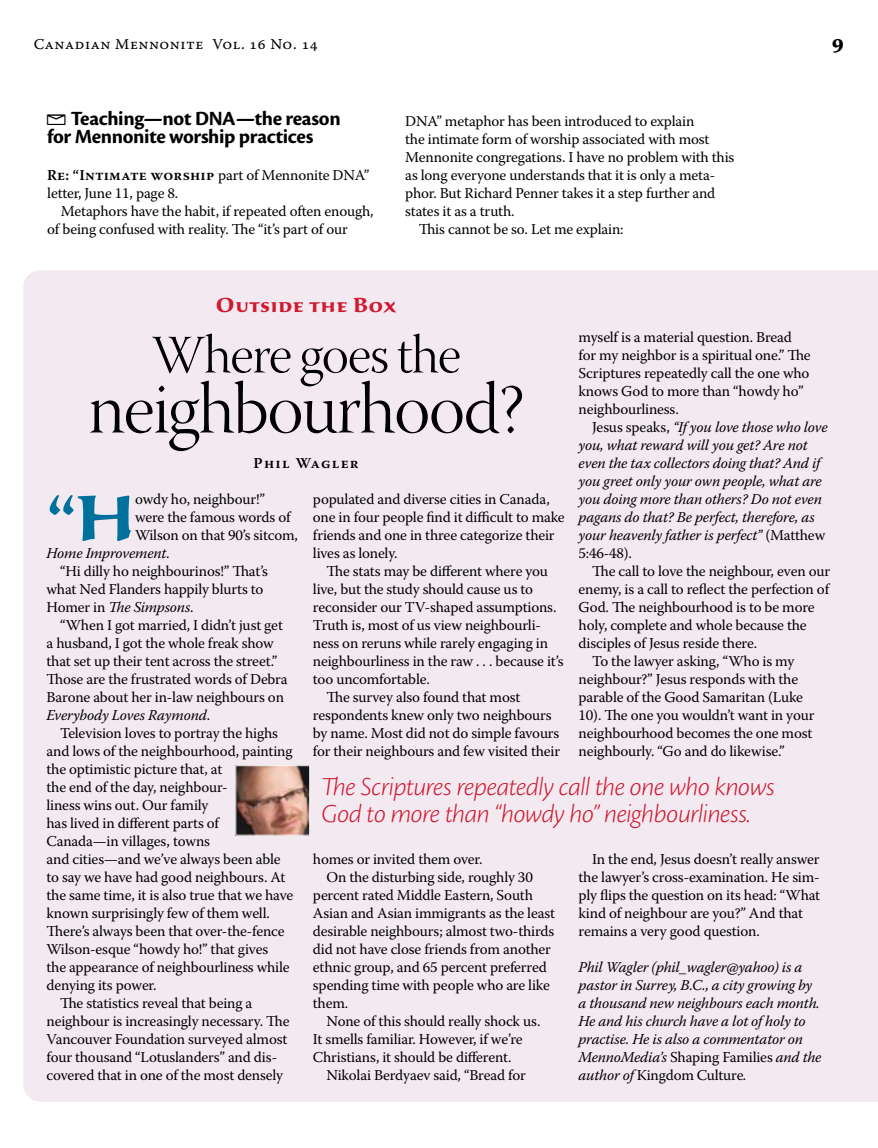
<style>
.page{position:relative;width:878px;height:1148px;background:#fff}
.page>*{position:absolute;margin:0;border:0;box-sizing:border-box;transform-origin:0 0}
.t1{font:72px "Warnock Pro Light Disp";letter-spacing:-.02em;color:#000}
.t2{font:700 66.3px "Sava Pro";color:#00719d}
.t3{font:54px "Warnock Pro Light Disp";letter-spacing:-.02em;color:#000}
.t4{font:italic 300 27px/27px "Cronos Pro";letter-spacing:-.02em;color:#cf1a30}
.t5{font:700 21px/18px "Cronos Pro";letter-spacing:-.02em;color:#000}
.t6{font:700 21px "Sava Pro";letter-spacing:.035em;color:#cf1a30}
.t7{font:700 21px "Sava Pro";color:#000}
.t8{font:15px/18px "Warnock Pro";letter-spacing:-.01em;color:#000}
.t9{font:italic 15px/18px "Warnock Pro";letter-spacing:-.01em;color:#000}
.t10{font:15px "Warnock Pro Capt";letter-spacing:.035em;color:#000}
.t11{font:600 15px "Warnock Pro";letter-spacing:.09em;color:#000}
.s1{font-family:"Canadian Mennonite";font-weight:400}
.s2{font-weight:600}
.s3{font-style:normal}
</style>
<div class="page">
<div style="left:23px;top:270px;width:855px;height:831px;background:#f3eaf1"></div>
<img style="left:237px;top:767px;width:71px;height:66px">
<div style="left:235px;top:765px;width:75px;height:70px;border:1px solid #fff"></div>
<p class="t10" style="left:34px;top:35px;width:285px">Canadian Mennonite Vol. 16 No. 14</p>
<h3 class="t7" style="left:832px;top:28px;width:14px">9</h3>
<h3 class="t5" style="left:47px;top:110px;width:295px"><span class="s1">E</span> Teaching—not DNA—the reason for Mennonite worship practices</h3>
<p class="t8" style="left:47px;top:166px;width:323px"><span class="s2">Re: “Intimate worship</span> part of Mennonite DNA” letter, June 11, page 8.</p>
<p class="t8" style="left:47px;top:202px;width:328px;text-indent:14px">Metaphors have the habit, if repeated often enough, of being confused with reality. The “it’s part of our</p>
<p class="t8" style="left:405px;top:112px;width:291px">DNA” metaphor has been introduced to explain</p>
<p class="t8" style="left:405px;top:130px;width:306px">the intimate form of worship associated with most</p>
<p class="t8" style="left:405px;top:148px;width:331px">Mennonite congregations. I have no problem with this</p>
<p class="t8" style="left:405px;top:166px;width:311px">as long everyone understands that it is only a meta-</p>
<p class="t8" style="left:405px;top:184px;width:311px">phor. But Richard Penner takes it a step further and</p>
<p class="t8" style="left:405px;top:202px;width:111px">states it as a truth.</p>
<p class="t8" style="left:418px;top:220px;width:206px">This cannot be so. Let me explain:</p>
<h3 class="t6" style="left:216px;top:291px;width:182px">Outside the Box</h3>
<h3 class="t3" style="left:151px;top:326px;width:311px">Where goes the</h3>
<p class="t8" style="left:578px;top:328px;width:234px">myself is a material question. Bread for my neighbor is a spiritual one.” The Scriptures repeatedly call the one who knows God to more than “howdy ho” neighbourliness.</p>
<p class="t9" style="left:578px;top:418px;width:251px;text-indent:14px"><span class="s3">Jesus speaks,</span> “If you love those who love you, what reward will you get? Are not even the tax collectors doing that? And if you greet only your own people, what are you doing more than others? Do not even pagans do that? Be perfect, therefore, as your heavenly father is perfect” <span class="s3">(Matthew 5:46-48).</span></p>
<p class="t8" style="left:592px;top:562px;width:239px">The call to love the neighbour, even our</p>
<p class="t8" style="left:578px;top:580px;width:252px">enemy, is a call to reflect the perfection of</p>
<p class="t8" style="left:578px;top:598px;width:237px">God. The neighbourhood is to be more</p>
<p class="t8" style="left:578px;top:616px;width:229px">holy, complete and whole because the</p>
<p class="t8" style="left:578px;top:634px;width:180px">disciples of Jesus reside there.</p>
<p class="t8" style="left:592px;top:652px;width:204px">To the lawyer asking, “Who is my</p>
<p class="t8" style="left:578px;top:670px;width:221px">neighbour?” Jesus responds with the</p>
<p class="t8" style="left:578px;top:688px;width:226px">parable of the Good Samaritan (Luke</p>
<p class="t8" style="left:578px;top:706px;width:237px">10). The one you wouldn’t want in your</p>
<p class="t8" style="left:578px;top:724px;width:235px">neighbourhood becomes the one most</p>
<p class="t8" style="left:578px;top:742px;width:207px">neighbourly. “Go and do likewise.”</p>
<h1 class="t1" style="left:88px;top:370px;width:437px">neighbourhood?</h1>
<p class="t11" style="left:253px;top:454px;width:107px">Phil Wagler</p>
<h2 class="t2" style="left:46px;top:474px;width:91px">“H</h2>
<p class="t8" style="left:135px;top:490px;width:131px">owdy ho, neighbour!”</p>
<p class="t8" style="left:313px;top:490px;width:253px">populated and diverse cities in Canada, one in four people find it difficult to make friends and one in three categorize their lives as lonely.</p>
<p class="t8" style="left:326px;top:562px;width:223px">The stats may be different where you</p>
<p class="t8" style="left:313px;top:580px;width:222px">live, but the study should cause us to</p>
<p class="t8" style="left:313px;top:598px;width:245px">reconsider our TV-shaped assumptions.</p>
<p class="t8" style="left:313px;top:616px;width:229px">Truth is, most of us view neighbourli-</p>
<p class="t8" style="left:313px;top:634px;width:237px">ness on reruns while rarely engaging in</p>
<p class="t8" style="left:313px;top:652px;width:252px">neighbourliness in the raw . . . because it’s</p>
<p class="t8" style="left:313px;top:670px;width:118px">too uncomfortable.</p>
<p class="t8" style="left:326px;top:688px;width:195px">The survey also found that most</p>
<p class="t8" style="left:313px;top:706px;width:240px">respondents knew only two neighbours</p>
<p class="t8" style="left:313px;top:724px;width:248px">by name. Most did not do simple favours</p>
<p class="t8" style="left:313px;top:742px;width:249px">for their neighbours and few visited their</p>
<p class="t8" style="left:135px;top:508px;width:157px">were the famous words of</p>
<p class="t8" style="left:135px;top:526px;width:164px">Wilson on that 90’s sitcom,</p>
<p class="t9" style="left:47px;top:544px;width:125px">Home Improvement<span class="s3">.</span></p>
<p class="t8" style="left:60px;top:562px;width:209px">“Hi dilly ho neighbourinos!” That’s</p>
<p class="t8" style="left:47px;top:580px;width:218px">what Ned Flanders happily blurts to</p>
<p class="t9" style="left:47px;top:598px;width:149px"><span class="s3">Homer in</span> The Simpsons<span class="s3">.</span></p>
<p class="t8" style="left:60px;top:616px;width:224px">“When I got married, I didn’t just get</p>
<p class="t8" style="left:47px;top:634px;width:229px">a husband, I got the whole freak show</p>
<p class="t8" style="left:47px;top:652px;width:232px">that set up their tent across the street.”</p>
<p class="t8" style="left:47px;top:670px;width:242px">Those are the frustrated words of Debra</p>
<p class="t8" style="left:47px;top:688px;width:239px">Barone about her in-law neighbours on</p>
<p class="t9" style="left:47px;top:706px;width:165px">Everybody Loves Raymond<span class="s3">.</span></p>
<p class="t8" style="left:60px;top:724px;width:219px">Television loves to portray the highs</p>
<p class="t8" style="left:47px;top:742px;width:247px">and lows of the neighbourhood, painting</p>
<p class="t8" style="left:47px;top:760px;width:177px">the optimistic picture that, at</p>
<p class="t8" style="left:47px;top:778px;width:183px">the end of the day, neighbour-</p>
<p class="t8" style="left:47px;top:796px;width:164px">liness wins out. Our family</p>
<p class="t8" style="left:47px;top:814px;width:174px">has lived in different parts of</p>
<p class="t8" style="left:47px;top:832px;width:165px">Canada—in villages, towns</p>
<p class="t8" style="left:47px;top:850px;width:236px">and cities—and we’ve always been able</p>
<p class="t8" style="left:47px;top:868px;width:240px">to say we have had good neighbours. At</p>
<p class="t8" style="left:47px;top:886px;width:248px">the same time, it is also true that we have</p>
<p class="t8" style="left:47px;top:904px;width:225px">known surprisingly few of them well.</p>
<p class="t8" style="left:47px;top:922px;width:239px">There’s always been that over-the-fence</p>
<p class="t8" style="left:47px;top:940px;width:223px">Wilson-esque “howdy ho!” that gives</p>
<p class="t8" style="left:47px;top:958px;width:245px">the appearance of neighbourliness while</p>
<p class="t8" style="left:47px;top:976px;width:111px">denying its power.</p>
<p class="t8" style="left:60px;top:994px;width:194px">The statistics reveal that being a</p>
<p class="t8" style="left:47px;top:1012px;width:244px">neighbour is increasingly necessary. The</p>
<p class="t8" style="left:47px;top:1030px;width:242px">Vancouver Foundation surveyed almost</p>
<p class="t8" style="left:47px;top:1048px;width:232px">four thousand “Lotuslanders” and dis-</p>
<p class="t8" style="left:47px;top:1066px;width:238px">covered that in one of the most densely</p>
<h3 class="t4" style="left:321px;top:773px;width:455px">The Scriptures repeatedly call the one who knows<br>God to more than “howdy ho” neighbourliness.</h3>
<p class="t8" style="left:313px;top:850px;width:171px">homes or invited them over.</p>
<p class="t8" style="left:326px;top:868px;width:208px">On the disturbing side, roughly 30</p>
<p class="t8" style="left:313px;top:886px;width:221px">percent rated Middle Eastern, South</p>
<p class="t8" style="left:313px;top:904px;width:244px">Asian and Asian immigrants as the least</p>
<p class="t8" style="left:313px;top:922px;width:243px">desirable neighbours; almost two-thirds</p>
<p class="t8" style="left:313px;top:940px;width:239px">did not have close friends from another</p>
<p class="t8" style="left:313px;top:958px;width:235px">ethnic group, and 65 percent preferred</p>
<p class="t8" style="left:313px;top:976px;width:238px">spending time with people who are like</p>
<p class="t8" style="left:313px;top:994px;width:37px">them.</p>
<p class="t8" style="left:326px;top:1012px;width:216px">None of this should really shock us.</p>
<p class="t8" style="left:313px;top:1030px;width:211px">It smells familiar. However, if we’re</p>
<p class="t8" style="left:313px;top:1048px;width:200px">Christians, it should be different.</p>
<p class="t8" style="left:326px;top:1066px;width:201px">Nikolai Berdyaev said, “Bread for</p>
<p class="t8" style="left:578px;top:850px;width:243px;text-indent:14px">In the end, Jesus doesn’t really answer the lawyer’s cross-examination. He sim&shy;ply flips the question on its head: “What kind of neighbour are you?” And that remains a very good question.</p>
<p class="t9" style="left:578px;top:958px;width:244px">Phil Wagler (phil_wagler@yahoo) is a pastor in Surrey, B.C., a city growing by a thousand new neighbours each month.<br>He and his church have a lot of holy to practise. He is also a commentator on MennoMedia’s <span class="s3">Shaping Families</span> and the author of <span class="s3">Kingdom Culture</span>.</p>
</div>
